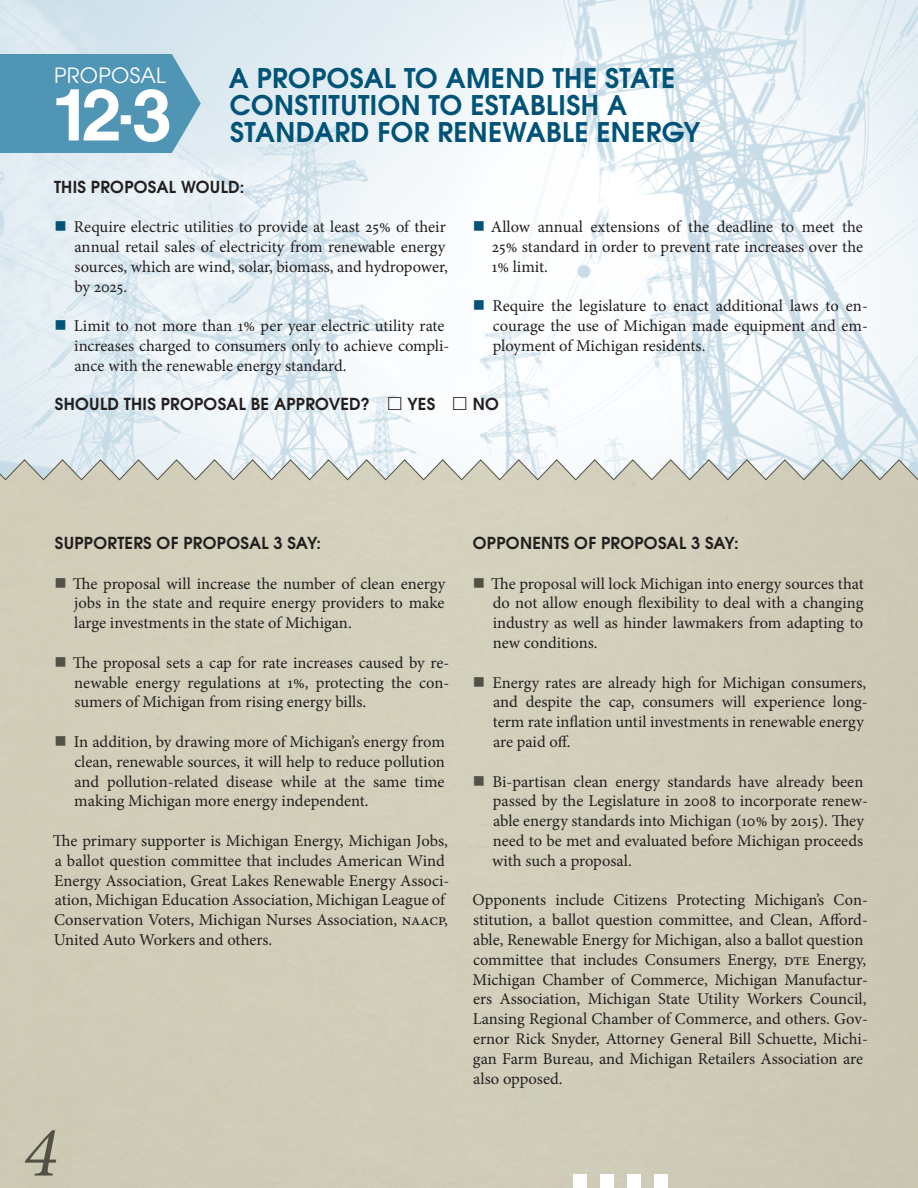
<style>
.page{position:relative;width:918px;height:1188px;background:#fff}
.page>*{position:absolute;margin:0;border:0;box-sizing:border-box;transform-origin:0 0}
.Proposal{font:72px "Coolvetica";color:#fff}
.t1{font:italic 72px "Minion Pro";color:#525145}
.Section{font:700 27px/27px "Te X Gyre Adventor";letter-spacing:.015em;color:#005377}
.Proposal-2{font:21px "Te X Gyre Adventor";letter-spacing:.015em;color:#fff}
.First{font:16.5px/19.8px "Minion Pro";color:#231f20;text-align:justify}
.Support_Oppose{font:700 16.5px "Te X Gyre Adventor";letter-spacing:.015em;color:#231f20}
.Yes_No{font:700 16.5px "Te X Gyre Adventor";letter-spacing:.015em;color:#231f20}
.Subtitle{font:700 16.5px "Te X Gyre Adventor";letter-spacing:.015em;color:#231f20}
</style>
<div class="page">
<img style="left:0;top:0;width:918px;height:459px">
<svg style="left:0;top:54px;width:201px;height:99px;background:#5a9bb8"></svg>
<svg style="left:0;top:459px;width:918px;height:21px"></svg>
<svg style="left:917px;top:539px;width:1px;height:20px"></svg>
<svg style="left:56px;top:578px;width:9px;height:9px"></svg>
<svg style="left:56px;top:657px;width:9px;height:10px"></svg>
<svg style="left:56px;top:736px;width:9px;height:10px"></svg>
<svg style="left:474px;top:578px;width:10px;height:9px"></svg>
<svg style="left:474px;top:677px;width:10px;height:9px"></svg>
<svg style="left:474px;top:776px;width:10px;height:9px"></svg>
<svg style="left:56px;top:221px;width:9px;height:10px"></svg>
<svg style="left:56px;top:320px;width:9px;height:10px"></svg>
<svg style="left:474px;top:221px;width:10px;height:10px"></svg>
<svg style="left:474px;top:301px;width:10px;height:9px"></svg>
<svg style="left:388px;top:397px;width:13px;height:13px"></svg>
<svg style="left:453px;top:397px;width:13px;height:13px"></svg>
<p class="Proposal-2" style="left:54px;top:59px;width:113px">PROPOSAL</p>
<p class="Proposal" style="left:54px;top:77px;width:117px">12-3</p>
<p class="Section" style="left:229px;top:61px;width:473px">A PROPOSAL TO AMEND THE STATE<br>CONSTITUTION TO ESTABLISH A<br>STANDARD FOR RENEWABLE ENERGY</p>
<p class="Subtitle" style="left:54px;top:172px;width:192px">THIS PROPOSAL WOULD:</p>
<p class="First" style="left:74px;top:217px;width:375px;text-align:left">Require electric utilities to provide at least 25% of their annual retail sales of electricity from renewable energy sources, which are wind, solar, biomass, and hydropower, by 2025.</p>
<p class="First" style="left:74px;top:316px;width:377px;text-align:left">Limit to not more than 1% per year electric utility rate increases charged to consumers only to achieve compli&shy;ance with the renewable energy standard.</p>
<p class="First" style="left:491px;top:217px;width:374px">Allow annual extensions of the deadline to meet the 25% standard in order to prevent rate increases over the 1% limit.</p>
<p class="First" style="left:492px;top:296px;width:377px">Require the legislature to enact additional laws to en&shy;courage the use of Michigan made equipment and em&shy;ployment of Michigan residents.</p>
<p class="Yes_No" style="left:55px;top:390px;width:317px">SHOULD THIS PROPOSAL BE APPROVED?</p>
<p class="Yes_No" style="left:407px;top:390px;width:29px">YES</p>
<p class="Yes_No" style="left:473px;top:390px;width:28px">NO</p>
<p class="Support_Oppose" style="left:55px;top:529px;width:268px">SUPPORTERS OF PROPOSAL 3 SAY:</p>
<p class="First" style="left:73px;top:574px;width:374px">The proposal will increase the number of clean energy jobs in the state and require energy providers to make large investments in the state of Michigan.</p>
<p class="First" style="left:73px;top:653px;width:378px">The proposal sets a cap for rate increases caused by re&shy;newable energy regulations at 1%, protecting the con&shy;sumers of Michigan from rising energy bills.</p>
<p class="First" style="left:74px;top:732px;width:372px">In addition, by drawing more of Michigan’s energy from clean, renewable sources, it will help to reduce pollution and pollution-related disease while at the same time making Michigan more energy independent.</p>
<p class="First" style="left:53px;top:831px;width:398px;text-align:left">The primary supporter is Michigan Energy, Michigan Jobs, a ballot question committee that includes American Wind Energy Association, Great Lakes Renewable Energy Associ&shy;ation, Michigan Education Association, Michigan League of Conservation Voters, Michigan Nurses Association, NAACP, United Auto Workers and others.</p>
<h1 class="t1" style="left:23px;top:1103px;width:37px">4</h1>
<p class="Support_Oppose" style="left:473px;top:529px;width:267px">OPPONENTS OF PROPOSAL 3 SAY:</p>
<p class="First" style="left:491px;top:574px;width:374px">The proposal will lock Michigan into energy sources that do not allow enough flexibility to deal with a changing industry as well as hinder lawmakers from adapting to new conditions.</p>
<p class="First" style="left:492px;top:673px;width:377px;text-align:left">Energy rates are already high for Michigan consumers, and despite the cap, consumers will experience long&shy;term rate inflation until investments in renewable energy are paid off.</p>
<p class="First" style="left:492px;top:772px;width:377px;text-align:left">Bi-partisan clean energy standards have already been passed by the Legislature in 2008 to incorporate renew&shy;able energy standards into Michigan (10% by 2015). They need to be met and evaluated before Michigan proceeds with such a proposal.</p>
<p class="First" style="left:473px;top:890px;width:397px;text-align:left">Opponents include Citizens Protecting Michigan’s Con&shy;stitution, a ballot question committee, and Clean, Afford&shy;able, Renewable Energy for Michigan, also a ballot question committee that includes Consumers Energy, DTE Energy, Michigan Chamber of Commerce, Michigan Manufactur&shy;ers Association, Michigan State Utility Workers Council, Lansing Regional Chamber of Commerce, and others. Gov&shy;ernor Rick Snyder, Attorney General Bill Schuette, Michi&shy;gan Farm Bureau, and Michigan Retailers Association are also opposed.</p>
</div>
